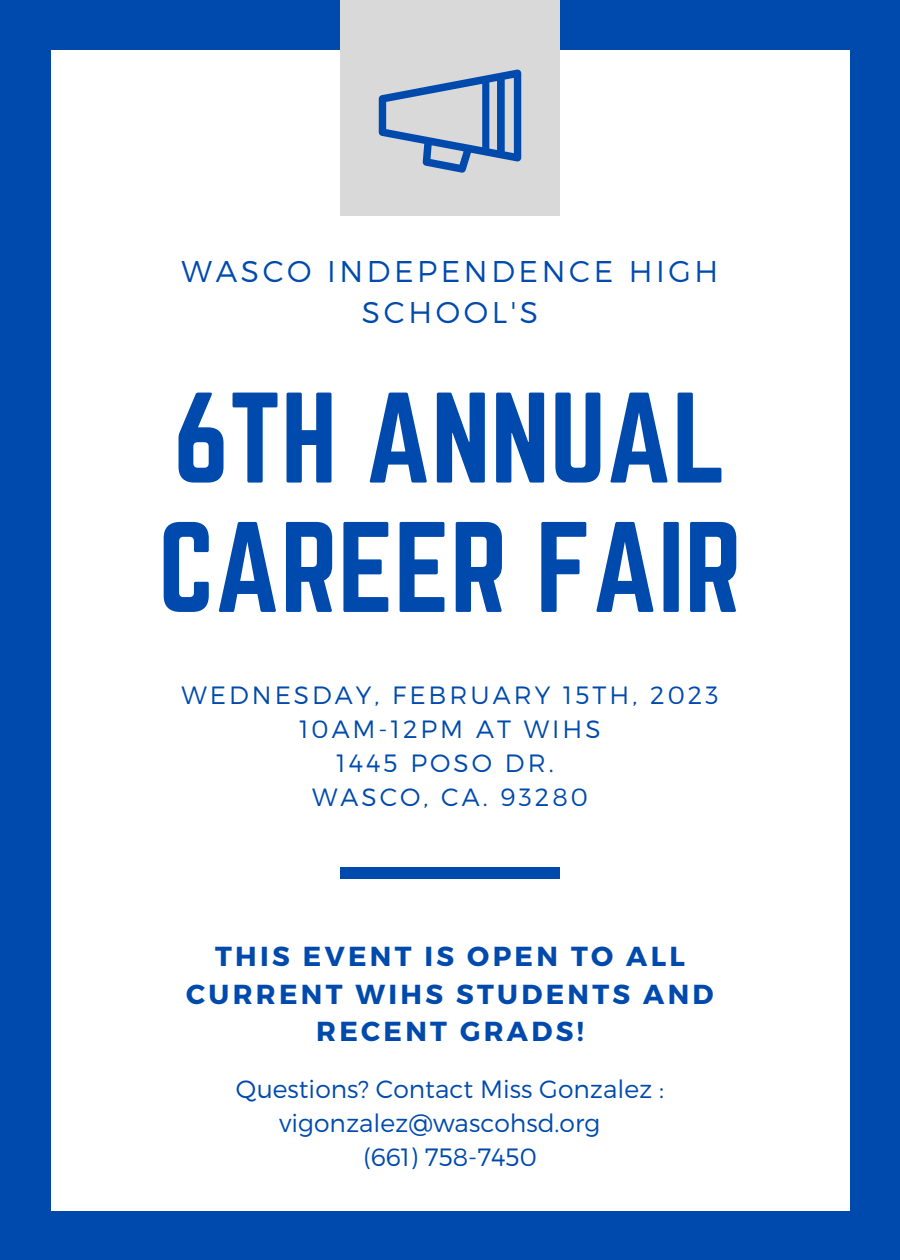
<style>
.page{position:relative;width:900px;height:1260px;background:#004aad}
.page>*{position:absolute;margin:0;border:0;box-sizing:border-box;transform-origin:0 0}
.t1{font:112.5px/129.5px "Norwester";color:#004aad}
.t2{font:300 30px/41.2px "Montserrat";letter-spacing:.12em;color:#004aad;text-align:center}
.t3{font:700 27.5px/37.5px "Montserrat";letter-spacing:.12em;color:#004aad;text-align:center}
.t4{font:300 25px/33.8px "Montserrat";letter-spacing:.12em;color:#004aad;text-align:center}
.t5{font:300 25px "Montserrat";color:#004aad}
</style>
<div class="page">
<div style="left:51px;top:50px;width:799px;height:1161px;background:#fff"></div>
<div style="left:340px;top:0;width:219px;height:216px;background:#d9d9d9"></div>
<svg style="left:379px;top:70px;width:142px;height:103px"></svg>
<div style="left:340px;top:867px;width:219px;height:12px;background:#004aad"></div>
<p class="t2" style="left:182px;top:249px;width:538px">WASCO INDEPENDENCE HIGH<br>SCHOOL'S</p>
<h1 class="t1" style="left:158px;top:373px;width:585px">6TH ANNUAL<br>CAREER FAIR</h1>
<p class="t4" style="left:181px;top:677px;width:539px">WEDNESDAY, FEBRUARY 15TH, 2023<br>10AM-12PM AT WIHS<br>1445 POSO DR.<br>WASCO, CA. 93280</p>
<p class="t3" style="left:186px;top:937px;width:529px">THIS EVENT IS OPEN TO ALL<br>CURRENT WIHS STUDENTS AND<br>RECENT GRADS!</p>
<p class="t5" style="left:236px;top:1073px;width:429px">Questions? Contact Miss Gonzalez :</p>
<p class="t5" style="left:279px;top:1107px;width:323px">vigonzalez@wascohsd.org</p>
<p class="t5" style="left:363px;top:1141px;width:175px">(661) 758-7450</p>
</div>
